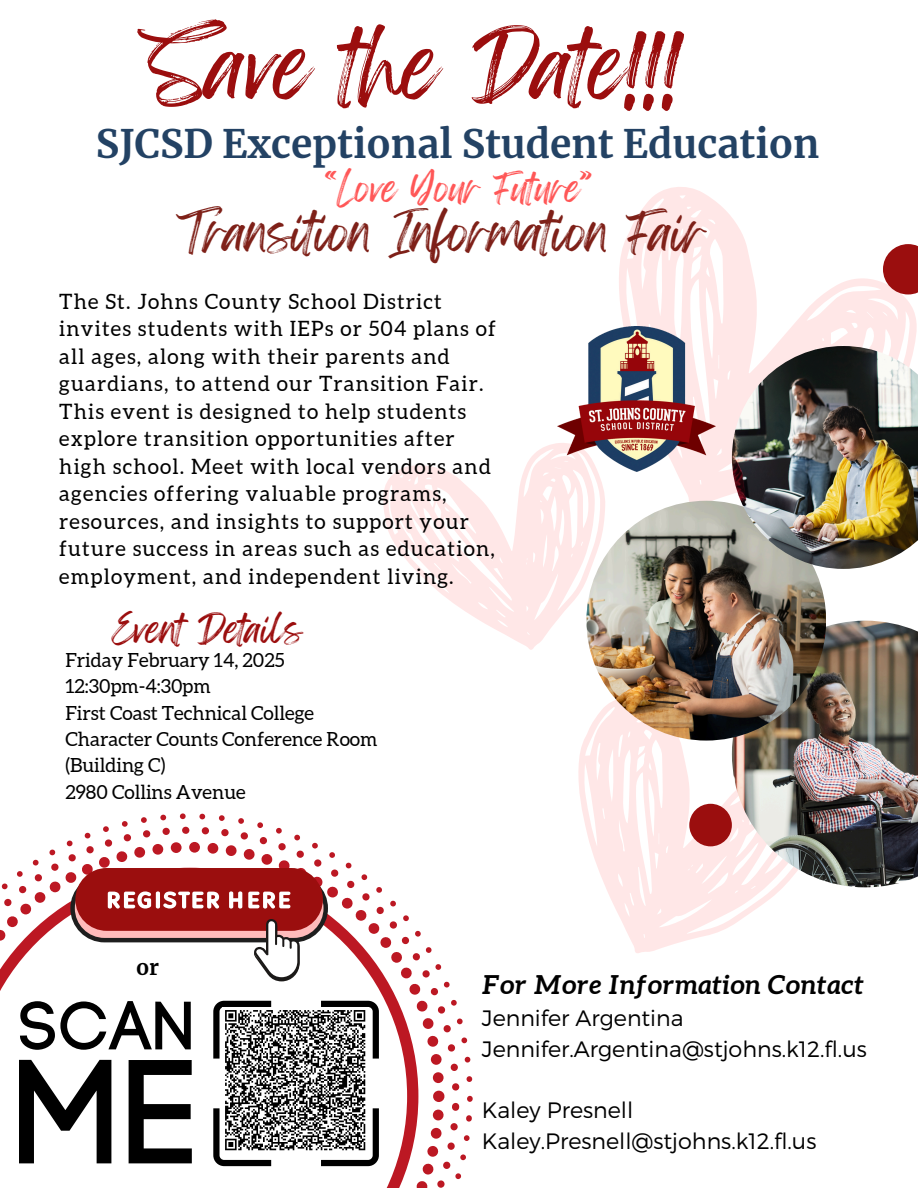
<style>
.page{position:relative;width:918px;height:1188px;background:#fff}
.page>*{position:absolute;margin:0;border:0;box-sizing:border-box;transform-origin:0 0}
.t1{font:79.5px "Feeling Passionate";color:#9b0e0e}
.t2{font:45.15px "Feeling Passionate";color:#7e2018}
.t3{font:700 38.85px "Merriweather";color:#234264}
.t4{font:33px "Feeling Passionate";color:#ff5757}
.t5{font:33px "Feeling Passionate";color:#9b0e0e}
.t6{font:italic 700 26.25px "Aleo";letter-spacing:.015em;color:#000}
.t7{font:300 22.2px "Montserrat";color:#000}
.t8{font:21.15px/27.5px "Aleo";letter-spacing:.055em;color:#000}
.t9{font:700 21px "Merriweather";color:#000}
.t10{font:19.5px "Aleo";color:#000}
</style>
<div class="page">
<svg style="left:578px;top:700px;width:205px;height:253px;fill:#ffe7e7"></svg>
<svg style="left:383px;top:443px;width:222px;height:207px;fill:#ffeded"></svg>
<svg style="left:619px;top:187px;width:298px;height:318px"></svg>
<img style="left:558px;top:326px;width:157px;height:145px">
<div style="left:689px;top:804px;width:43px;height:42px;background:#9b0e0e;border-radius:50%"></div>
<svg style="left:883px;top:244px;width:35px;height:50px;background:#aa3232"></svg>
<svg style="left:0;top:813px;width:473px;height:375px"></svg>
<svg style="left:213px;top:1001px;width:166px;height:165px"></svg>
<img style="left:732px;top:621px;width:186px;height:266px">
<img style="left:586px;top:501px;width:240px;height:240px;border-radius:50%">
<img style="left:732px;top:346px;width:186px;height:223px">
<div style="left:75px;top:868px;width:248px;height:63px;background:#9b0e0e;border-radius:31px"></div>
<svg style="left:70px;top:874px;width:258px;height:107px"></svg>
<p class="t1" style="left:148px;top:2px;width:536px">Save the Date!!!</p>
<p class="t3" style="left:96px;top:120px;width:725px">SJCSD Exceptional Student Education</p>
<p class="t2" style="left:177px;top:196px;width:531px">Transition Information Fair</p>
<p class="t8" style="left:59px;top:288px;width:438px">The St. Johns County School District invites students with IEPs or 504 plans of all ages, along with their parents and guardians, to attend our Transition Fair.<br>This event is designed to help students explore transition opportunities after high school. Meet with local vendors and agencies offering valuable programs, resources, and insights to support your future success in areas such as education, employment, and independent living.</p>
<p class="t4" style="left:325px;top:161px;width:269px">“Love Your Future”</p>
<h4 class="t5" style="left:112px;top:603px;width:192px">Event Details</h4>
<p class="t10" style="left:65px;top:649px;width:221px">Friday February 14, 2025</p>
<p class="t10" style="left:65px;top:676px;width:147px">12:30pm-4:30pm</p>
<p class="t10" style="left:65px;top:702px;width:250px">First Coast Technical College</p>
<p class="t10" style="left:65px;top:728px;width:314px">Character Counts Conference Room</p>
<p class="t10" style="left:65px;top:755px;width:101px">(Building C)</p>
<p class="t10" style="left:65px;top:781px;width:182px">2980 Collins Avenue</p>
<p class="t9" style="left:136px;top:954px;width:25px">or</p>
<p class="t6" style="left:482px;top:969px;width:384px">For More Information Contact</p>
<p class="t7" style="left:482px;top:1004px;width:203px">Jennifer Argentina</p>
<p class="t7" style="left:482px;top:1035px;width:386px">Jennifer.Argentina@stjohns.k12.fl.us</p>
<h2 class="t7" style="left:482px;top:1096px;width:153px">Kaley Presnell</h2>
<p class="t7" style="left:482px;top:1126px;width:336px">Kaley.Presnell@stjohns.k12.fl.us</p>
</div>
